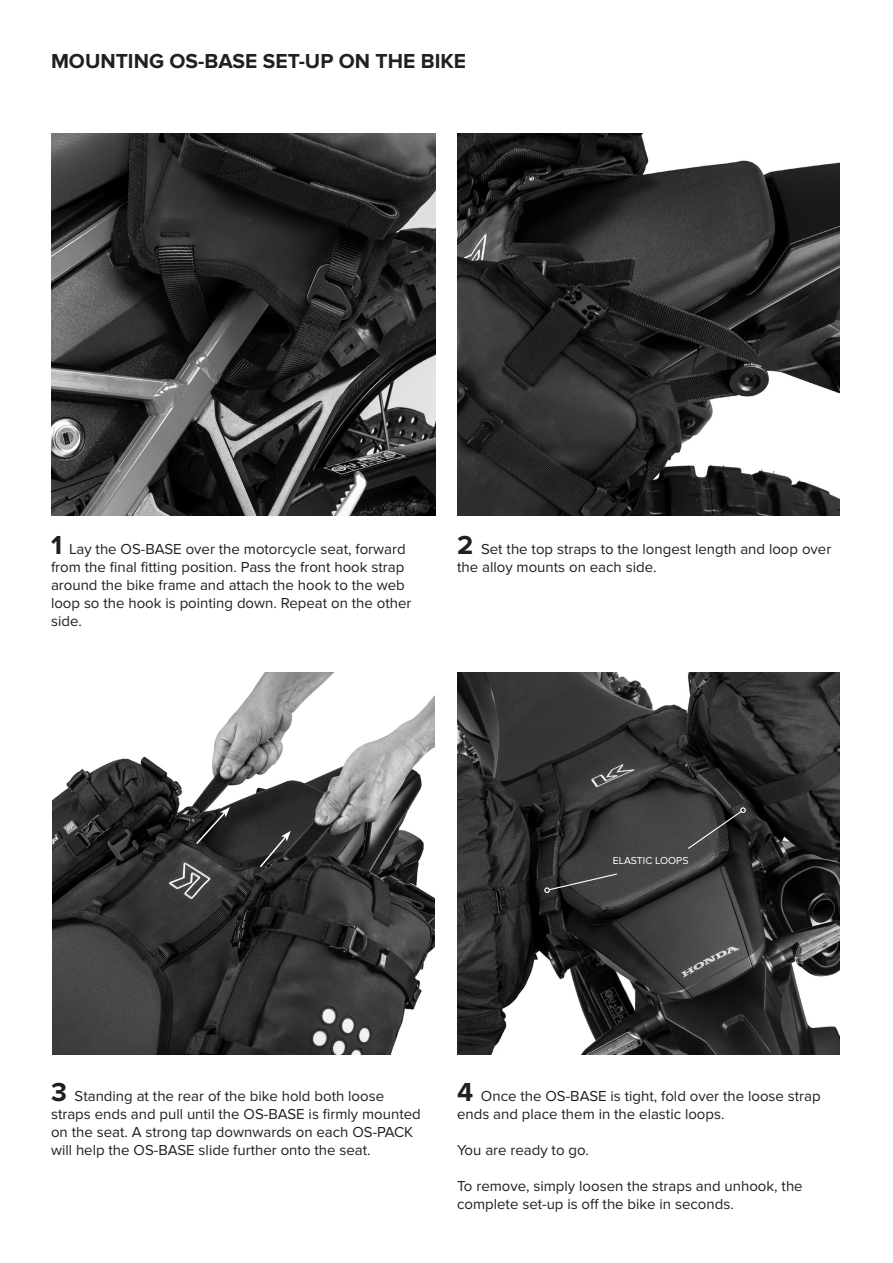
<style>
.page{position:relative;width:893px;height:1263px;background:#fff}
.page>*{position:absolute;margin:0;border:0;box-sizing:border-box;transform-origin:0 0}
.t1{font:700 21px "Proxima Nova";color:#231f20}
.t2{font:15px/18px "Proxima Nova";color:#231f20}
.t3{font:10.5px "Proxima Nova";color:#fff}
.s1{font-weight:700;font-size:27px}
</style>
<div class="page">
<img style="left:51px;top:133px;width:385px;height:383px">
<img style="left:457px;top:133px;width:383px;height:383px">
<img style="left:52px;top:673px;width:383px;height:381px">
<img style="left:457px;top:673px;width:383px;height:381px">
<svg style="left:195px;top:807px;width:35px;height:39px"></svg>
<svg style="left:258px;top:831px;width:33px;height:38px"></svg>
<svg style="left:687px;top:807px;width:59px;height:43px;background:#3b3b3b"></svg>
<svg style="left:544px;top:873px;width:74px;height:20px"></svg>
<p class="t1" style="left:51px;top:49px;width:417px">MOUNTING OS-BASE SET-UP ON THE BIKE</p>
<p class="t2" style="left:51px;top:540px;width:362px"><span class="s1">1</span> Lay the OS-BASE over the motorcycle seat, forward from the final fitting position. Pass the front hook strap around the bike frame and attach the hook to the web loop so the hook is pointing down. Repeat on the other side.</p>
<p class="t2" style="left:457px;top:540px;width:376px"><span class="s1">2</span> Set the top straps to the longest length and loop over the alloy mounts on each side.</p>
<p class="t3" style="left:613px;top:854px;width:77px">ELASTIC LOOPS</p>
<p class="t2" style="left:51px;top:1088px;width:371px"><span class="s1">3</span> Standing at the rear of the bike hold both loose straps ends and pull until the OS-BASE is firmly mounted on the seat. A strong tap downwards on each OS-PACK will help the OS-BASE slide further onto the seat.</p>
<p class="t2" style="left:457px;top:1088px;width:365px"><span class="s1">4</span> Once the OS-BASE is tight, fold over the loose strap ends and place them in the elastic loops.</p>
<p class="t2" style="left:457px;top:1142px;width:133px">You are ready to go.</p>
<p class="t2" style="left:457px;top:1178px;width:347px">To remove, simply loosen the straps and unhook, the</p>
<p class="t2" style="left:457px;top:1196px;width:278px">complete set-up is off the bike in seconds.</p>
</div>
